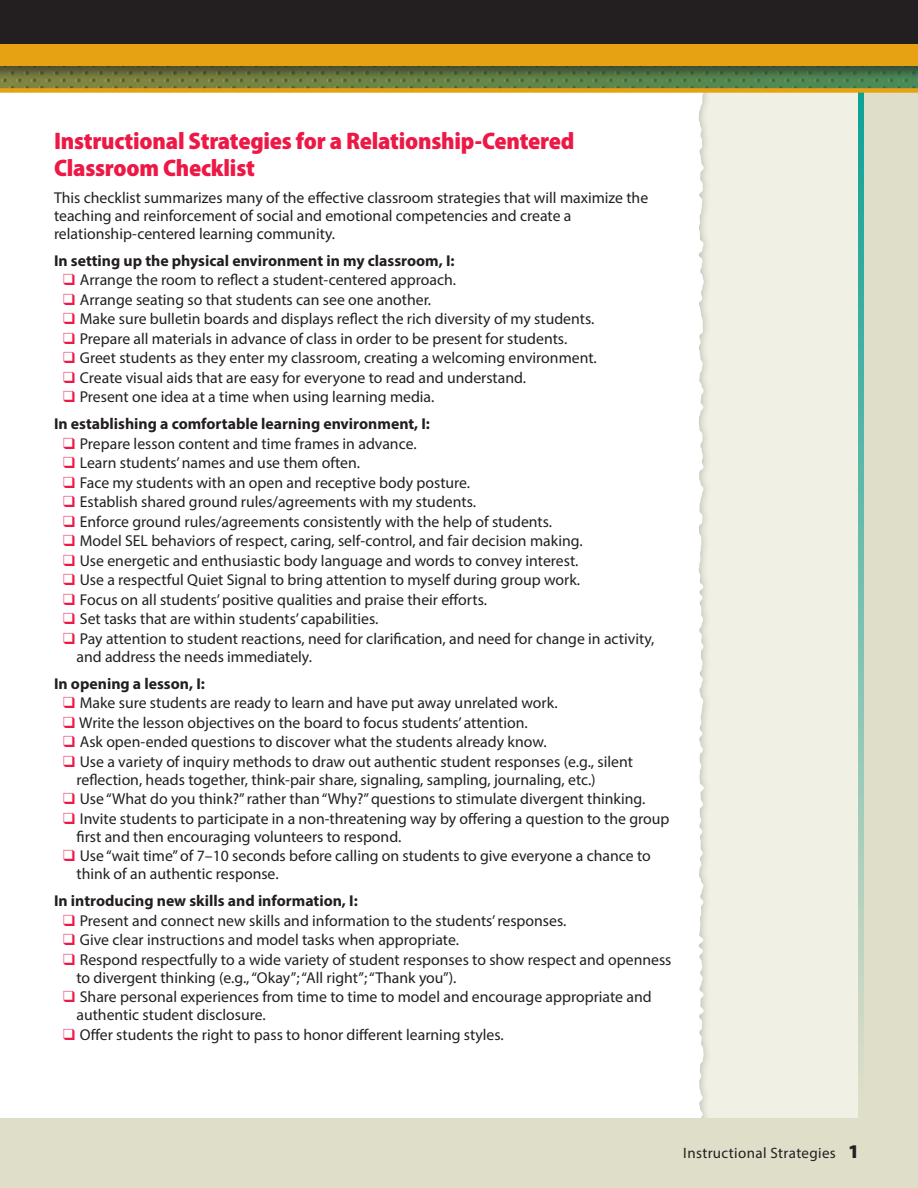
<style>
.page{position:relative;width:918px;height:1188px;background:#dedec9}
.page>*{position:absolute;margin:0;border:0;box-sizing:border-box;transform-origin:0 0}
.UPG_A_Head{font:900 semi-condensed 24px/27px "Myriad Pro";letter-spacing:-.01em;color:#ed1845}
.UPG_Text{font:15.75px/18px "Myriad Pro";color:#231f20}
.UPG_Text-2{font:700 15.75px "Myriad Pro";color:#231f20}
.Folio{font:15px "Myriad Pro";letter-spacing:.025em;color:#231f20}
.s1{color:#ed1845}
.s2{font-weight:900;font-size:19.5px}
</style>
<div class="page">
<div style="left:0;top:0;width:858px;height:1118px;background:#fff"></div>
<div style="left:699px;top:0;width:159px;height:1118px;background:#f1f0e4"></div>
<svg style="left:0;top:80px;width:918px;height:13px"></svg>
<div style="left:0;top:0;width:918px;height:80px;background:#231f20;opacity:.55"></div>
<div style="left:0;top:0;width:918px;height:66px;background:#e6a213"></div>
<div style="left:0;top:0;width:918px;height:43px;background:#231f20"></div>
<p class="UPG_A_Head" style="left:54px;top:127px;width:522px">Instructional Strategies for a Relationship-Centered<br>Classroom Checklist</p>
<p class="UPG_Text" style="left:54px;top:188px;width:596px">This checklist summarizes many of the effective classroom strategies that will maximize the teaching and reinforcement of social and emotional competencies and create a relationship-centered learning community.</p>
<p class="UPG_Text-2" style="left:54px;top:250px;width:402px">In setting up the physical environment in my classroom, I:</p>
<p class="UPG_Text" style="left:63px;top:270px;width:395px"><span class="s1">❑</span> Arrange the room to reflect a student-centered approach.</p>
<p class="UPG_Text" style="left:63px;top:290px;width:370px"><span class="s1">❑</span> Arrange seating so that students can see one another.</p>
<p class="UPG_Text" style="left:63px;top:309px;width:533px"><span class="s1">❑</span> Make sure bulletin boards and displays reflect the rich diversity of my students.</p>
<p class="UPG_Text" style="left:63px;top:329px;width:506px"><span class="s1">❑</span> Prepare all materials in advance of class in order to be present for students.</p>
<p class="UPG_Text" style="left:63px;top:348px;width:535px"><span class="s1">❑</span> Greet students as they enter my classroom, creating a welcoming environment.</p>
<p class="UPG_Text" style="left:63px;top:368px;width:465px"><span class="s1">❑</span> Create visual aids that are easy for everyone to read and understand.</p>
<p class="UPG_Text" style="left:63px;top:387px;width:373px"><span class="s1">❑</span> Present one idea at a time when using learning media.</p>
<p class="UPG_Text-2" style="left:54px;top:413px;width:377px">In establishing a comfortable learning environment, I:</p>
<p class="UPG_Text" style="left:63px;top:434px;width:355px"><span class="s1">❑</span> Prepare lesson content and time frames in advance.</p>
<p class="UPG_Text" style="left:63px;top:453px;width:299px"><span class="s1">❑</span> Learn students’ names and use them often.</p>
<p class="UPG_Text" style="left:63px;top:473px;width:409px"><span class="s1">❑</span> Face my students with an open and receptive body posture.</p>
<p class="UPG_Text" style="left:63px;top:492px;width:415px"><span class="s1">❑</span> Establish shared ground rules/agreements with my students.</p>
<p class="UPG_Text" style="left:63px;top:512px;width:491px"><span class="s1">❑</span> Enforce ground rules/agreements consistently with the help of students.</p>
<p class="UPG_Text" style="left:63px;top:531px;width:521px"><span class="s1">❑</span> Model SEL behaviors of respect, caring, self-control, and fair decision making.</p>
<p class="UPG_Text" style="left:63px;top:551px;width:517px"><span class="s1">❑</span> Use energetic and enthusiastic body language and words to convey interest.</p>
<p class="UPG_Text" style="left:63px;top:570px;width:519px"><span class="s1">❑</span> Use a respectful Quiet Signal to bring attention to myself during group work.</p>
<p class="UPG_Text" style="left:63px;top:590px;width:425px"><span class="s1">❑</span> Focus on all students’ positive qualities and praise their efforts.</p>
<p class="UPG_Text" style="left:63px;top:609px;width:317px"><span class="s1">❑</span> Set tasks that are within students’ capabilities.</p>
<p class="UPG_Text" style="left:76px;top:629px;width:579px;text-indent:-14px"><span class="s1">❑</span> Pay attention to student reactions, need for clarification, and need for change in activity, and address the needs immediately.</p>
<p class="UPG_Text-2" style="left:54px;top:673px;width:152px">In opening a lesson, I:</p>
<p class="UPG_Text" style="left:63px;top:693px;width:496px"><span class="s1">❑</span> Make sure students are ready to learn and have put away unrelated work.</p>
<p class="UPG_Text" style="left:63px;top:713px;width:466px"><span class="s1">❑</span> Write the lesson objectives on the board to focus students’ attention.</p>
<p class="UPG_Text" style="left:63px;top:732px;width:485px"><span class="s1">❑</span> Ask open-ended questions to discover what the students already know.</p>
<p class="UPG_Text" style="left:76px;top:752px;width:558px;text-indent:-14px"><span class="s1">❑</span> Use a variety of inquiry methods to draw out authentic student responses (e.g., silent reflection, heads together, think-pair share, signaling, sampling, journaling, etc.)</p>
<p class="UPG_Text" style="left:63px;top:789px;width:584px"><span class="s1">❑</span> Use “What do you think?” rather than “Why?” questions to stimulate divergent thinking.</p>
<p class="UPG_Text" style="left:76px;top:809px;width:594px;text-indent:-14px"><span class="s1">❑</span> Invite students to participate in a non-threatening way by offering a question to the group first and then encouraging volunteers to respond.</p>
<p class="UPG_Text" style="left:76px;top:846px;width:576px;text-indent:-14px"><span class="s1">❑</span> Use “wait time” of 7–10 seconds before calling on students to give everyone a chance to think of an authentic response.</p>
<p class="UPG_Text-2" style="left:54px;top:890px;width:305px">In introducing new skills and information, I:</p>
<p class="UPG_Text" style="left:63px;top:911px;width:505px"><span class="s1">❑</span> Present and connect new skills and information to the students’ responses.</p>
<p class="UPG_Text" style="left:63px;top:930px;width:398px"><span class="s1">❑</span> Give clear instructions and model tasks when appropriate.</p>
<p class="UPG_Text" style="left:76px;top:950px;width:597px;text-indent:-14px"><span class="s1">❑</span> Respond respectfully to a wide variety of student responses to show respect and openness to divergent thinking (e.g., “Okay”; “All right”; “Thank you”).</p>
<p class="UPG_Text" style="left:76px;top:987px;width:577px;text-indent:-14px"><span class="s1">❑</span> Share personal experiences from time to time to model and encourage appropriate and authentic student disclosure.</p>
<p class="UPG_Text" style="left:63px;top:1025px;width:442px"><span class="s1">❑</span> Offer students the right to pass to honor different learning styles.</p>
<p class="Folio" style="left:683px;top:1144px;width:178px">Instructional Strategies <span class="s2">1</span></p>
</div>
